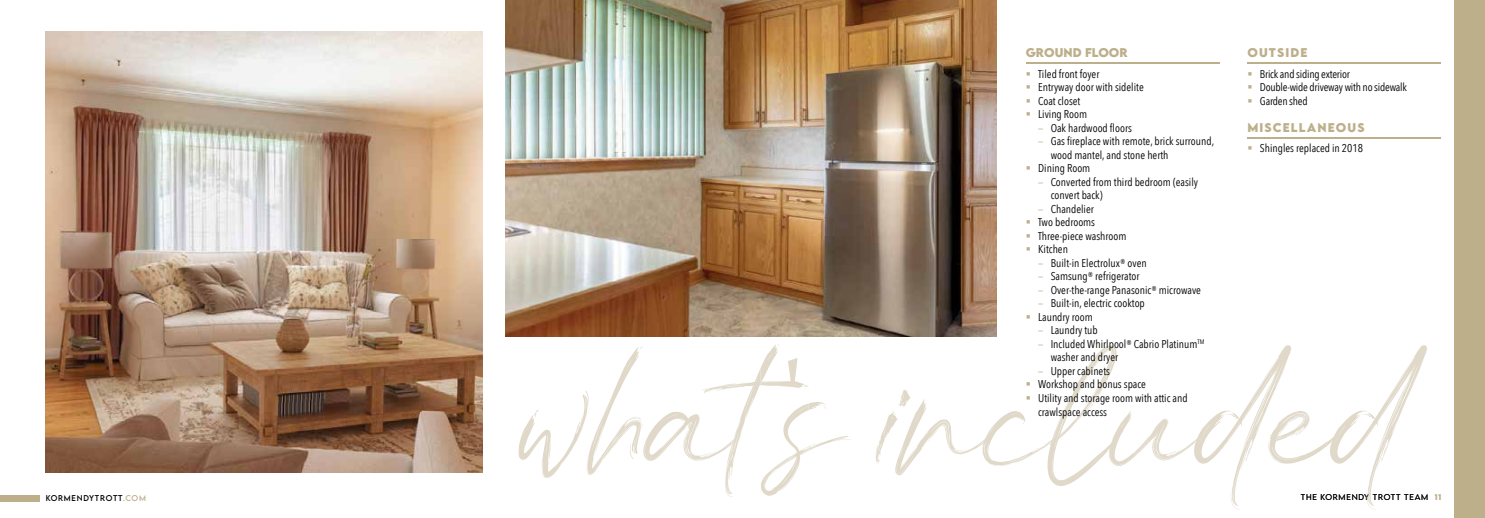
<style>
.page{position:relative;width:1485px;height:518px;background:#fff}
.page>*{position:absolute;margin:0;border:0;box-sizing:border-box;transform-origin:0 0}
.t1{font:116.88px "Hannah Gillberth Free";letter-spacing:-.12em;color:#e0d9c9}
.t2{font:11.25px/13.5px "Avenir Next Condensed";color:#000}
.t3{font:11.25px "Avenir Next Condensed";letter-spacing:-.02em;color:#000}
.t4{font:700 11.25px "LEMONMILK";letter-spacing:.1em;color:#bcaf8a}
.t5{font:700 11.25px "LEMONMILK";color:#bcaf8a}
.t6{font:300 7.5px "LEMONMILK";letter-spacing:.1em;color:#000}
.t7{font:7.5px "LEMONMILK";letter-spacing:.1em;color:#000}
.s1{color:#bcaf8a}
.s2{font-weight:700;color:#bcaf8a}
</style>
<div class="page">
<div style="left:0;top:495px;width:40px;height:6px;background:#bcaf8a"></div>
<svg style="left:761px;top:358px;width:48px;height:138px"></svg>
<svg style="left:788px;top:358px;width:9px;height:27px"></svg>
<div style="left:1454px;top:0;width:31px;height:518px;background:#bcaf8a"></div>
<img style="left:46px;top:31px;width:436px;height:441px">
<img style="left:505px;top:0;width:491px;height:336px">
<hr style="left:1247px;top:63px;width:194px;height:1px;background:#bcaf8a">
<hr style="left:1247px;top:137px;width:194px;height:2px;background:#bcaf8a">
<hr style="left:1026px;top:63px;width:194px;height:1px;background:#bcaf8a">
<p class="t5" style="left:1026px;top:45px;width:103px">GROUND FLOOR</p>
<p class="t2" style="left:1026px;top:66px;width:75px"><span class="s1">▪</span> Tiled front foyer</p>
<p class="t2" style="left:1026px;top:80px;width:120px"><span class="s1">▪</span> Entryway door with sidelite</p>
<p class="t2" style="left:1026px;top:93px;width:56px"><span class="s1">▪</span> Coat closet</p>
<p class="t2" style="left:1026px;top:107px;width:63px"><span class="s1">▪</span> Living Room</p>
<p class="t2" style="left:1038px;top:120px;width:95px"><span class="s1">—</span> Oak hardwood floors</p>
<p class="t2" style="left:1051px;top:134px;width:165px;text-indent:-12px"><span class="s1">—</span> Gas fireplace with remote, brick surround, wood mantel, and stone herth</p>
<p class="t2" style="left:1026px;top:161px;width:66px"><span class="s1">▪</span> Dining Room</p>
<p class="t2" style="left:1051px;top:174px;width:149px;text-indent:-12px"><span class="s1">—</span> Converted from third bedroom (easily convert back)</p>
<p class="t2" style="left:1038px;top:201px;width:57px"><span class="s1">—</span> Chandelier</p>
<p class="t2" style="left:1026px;top:215px;width:71px"><span class="s1">▪</span> Two bedrooms</p>
<p class="t2" style="left:1026px;top:228px;width:102px"><span class="s1">▪</span> Three-piece washroom</p>
<p class="t2" style="left:1026px;top:242px;width:44px"><span class="s1">▪</span> Kitchen</p>
<p class="t2" style="left:1038px;top:255px;width:110px"><span class="s1">—</span> Built-in Electrolux® oven</p>
<p class="t2" style="left:1038px;top:269px;width:103px"><span class="s1">—</span> Samsung® refrigerator</p>
<p class="t2" style="left:1038px;top:282px;width:164px"><span class="s1">—</span> Over-the-range Panasonic® microwave</p>
<p class="t2" style="left:1038px;top:296px;width:108px"><span class="s1">—</span> Built-in, electric cooktop</p>
<p class="t2" style="left:1026px;top:309px;width:69px"><span class="s1">▪</span> Laundry room</p>
<p class="t2" style="left:1038px;top:323px;width:61px"><span class="s1">—</span> Laundry tub</p>
<p class="t2" style="left:1051px;top:336px;width:155px;text-indent:-12px"><span class="s1">—</span> Included Whirlpool® Cabrio Platinum<sup>TM </sup>washer and dryer</p>
<p class="t2" style="left:1038px;top:363px;width:73px"><span class="s1">—</span> Upper cabinets</p>
<p class="t2" style="left:1026px;top:377px;width:122px"><span class="s1">▪</span> Workshop and bonus space</p>
<p class="t2" style="left:1038px;top:390px;width:151px;text-indent:-12px"><span class="s1">▪</span> Utility and storage room with attic and crawlspace access</p>
<p class="t4" style="left:1247px;top:45px;width:62px">OUTSiDE</p>
<p class="t3" style="left:1247px;top:64px;width:104px"><span class="s1">▪</span> Brick and siding exterior</p>
<p class="t3" style="left:1247px;top:78px;width:161px"><span class="s1">▪</span> Double-wide driveway with no sidewalk</p>
<p class="t3" style="left:1247px;top:91px;width:62px"><span class="s1">▪</span> Garden shed</p>
<p class="t4" style="left:1247px;top:120px;width:119px">MiSCELLANEOUS</p>
<p class="t2" style="left:1247px;top:141px;width:117px"><span class="s1">▪</span> Shingles replaced in 2018</p>
<h1 class="t1" style="left:518px;top:332px;width:910px">whats included</h1>
<p class="t7" style="left:46px;top:493px;width:102px">KORMENDYTROTT<span class="s1">.COM</span></p>
<p class="t6" style="left:1301px;top:492px;width:142px">THE KORMENDY TROTT TEAM <span class="s2">11</span></p>
</div>
